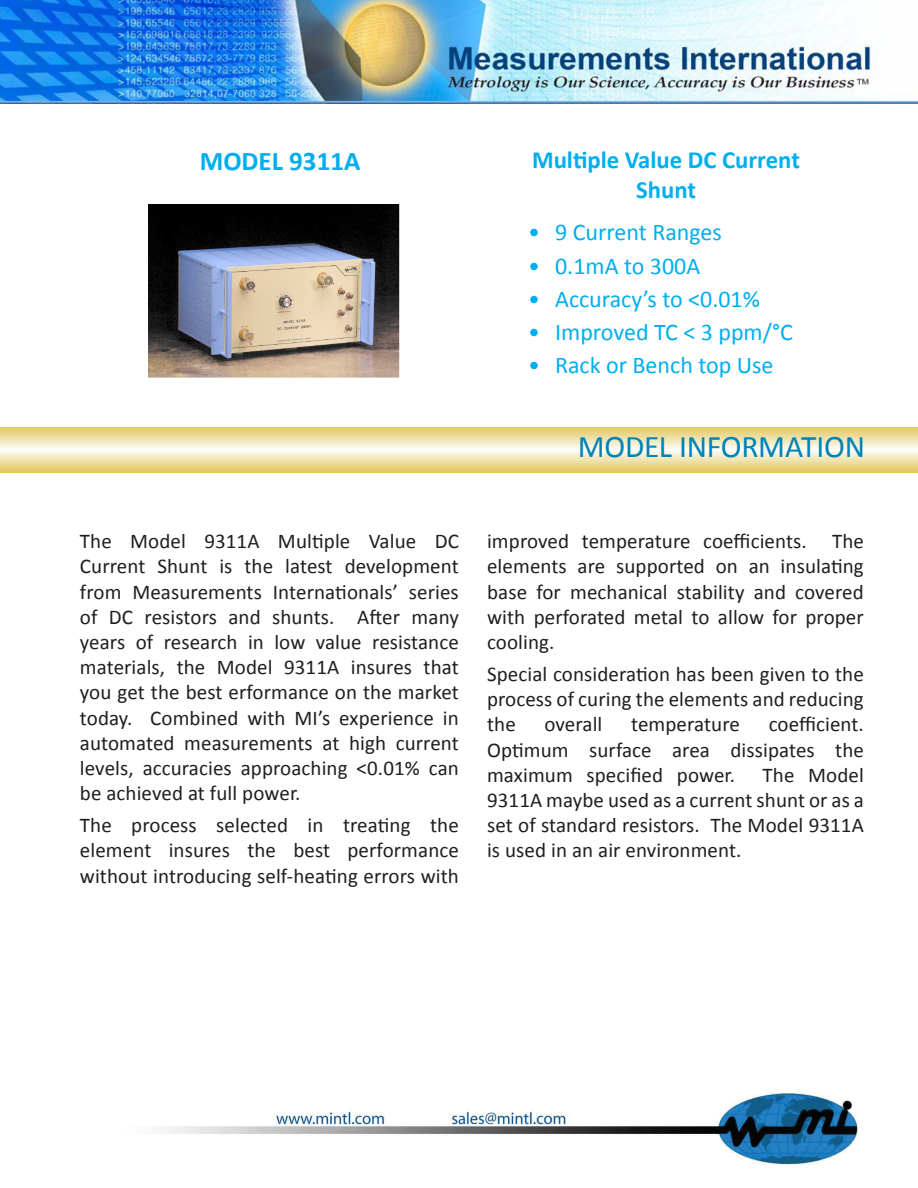
<style>
.page{position:relative;width:918px;height:1188px;background:#fff}
.page>*{position:absolute;margin:0;border:0;box-sizing:border-box;transform-origin:0 0}
.t1{font:31.5px "Calibri";letter-spacing:-.01em;color:#0083b6}
.t2{font:700 27px "Calibri";color:#00aeef}
.t3{font:700 24.75px/29.7px "Calibri";color:#00aeef;text-align:center}
.t4{font:24px "Calibri";color:#00aeef}
.t5{font:21px/25.2px "Calibri";letter-spacing:.005em;color:#221e1f;text-align:justify}
</style>
<div class="page">
<img style="left:153px;top:1092px;width:706px;height:73px">
<img style="left:0;top:428px;width:918px;height:44px">
<img style="left:0;top:0;width:918px;height:104px">
<img style="left:148px;top:205px;width:251px;height:172px">
<p class="t2" style="left:200px;top:144px;width:162px">MODEL 9311A</p>
<p class="t3" style="left:532px;top:144px;width:269px">Multiple Value DC Current<br>Shunt</p>
<p class="t4" style="left:528px;top:218px;width:195px">• 9 Current Ranges</p>
<p class="t4" style="left:528px;top:251px;width:174px">• 0.1mA to 300A</p>
<p class="t4" style="left:528px;top:284px;width:233px">• Accuracy’s to &lt;0.01%</p>
<p class="t4" style="left:528px;top:317px;width:266px">• Improved TC &lt; 3 ppm/°C</p>
<p class="t4" style="left:528px;top:350px;width:247px">• Rack or Bench top Use</p>
<h1 class="t1" style="left:578px;top:427px;width:289px">MODEL INFORMATION</h1>
<p class="t5" style="left:80px;top:528px;width:381px">The Model 9311A Multiple Value DC Current Shunt is the latest development from Measurements Internationals’ series of DC resistors and shunts. After many years of research in low value resistance materials, the Model 9311A insures that you get the best erformance on the market today. Combined with MI’s experience in automated measurements at high current levels, accuracies approaching &lt;0.01% can be achieved at full power.</p>
<p class="t5" style="left:80px;top:812px;width:381px">The process selected in treating the element insures the best performance without introducing self-heating errors with</p>
<p class="t5" style="left:487px;top:528px;width:378px">improved temperature coefficients. The elements are supported on an insulating base for mechanical stability and covered with perforated metal to allow for proper cooling.</p>
<p class="t5" style="left:487px;top:660px;width:378px">Special consideration has been given to the process of curing the elements and reducing the</p>
<p class="t5" style="left:487px;top:711px;width:378px;text-indent:282px">coefficient.<br>Optimum surface area dissipates the maximum specified power.</p>
<p class="t5" style="left:545px;top:711px;width:59px">overall</p>
<p class="t5" style="left:631px;top:711px;width:110px">temperature</p>
<p class="t5" style="left:487px;top:761px;width:378px;text-indent:275px">The Model 9311A maybe used as a current shunt or as a set of standard resistors. The Model 9311A is used in an air environment.</p>
</div>
